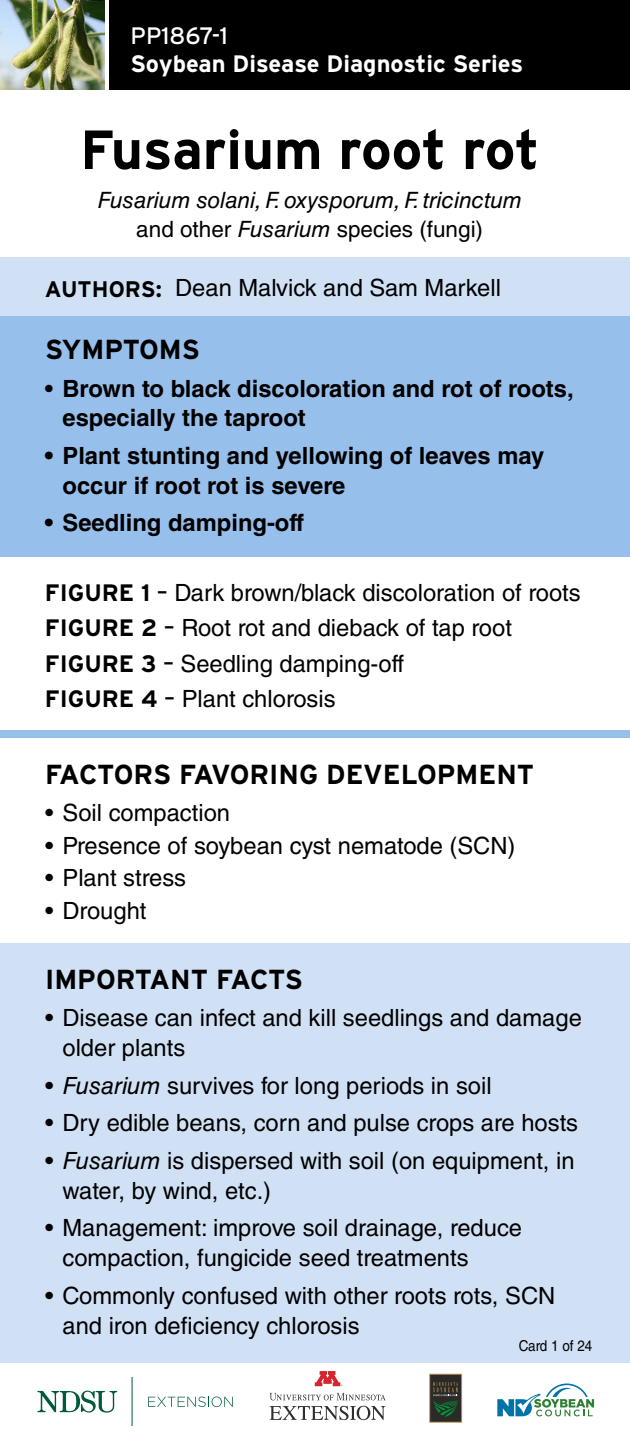
<style>
.page{position:relative;width:630px;height:1440px;background:#fff}
.page>*{position:absolute;margin:0;border:0;box-sizing:border-box;transform-origin:0 0}
.t1{font:700 55px "Interstate";letter-spacing:-.005em;color:#000}
.t2{font:700 27.5px "Interstate";color:#000}
.t3{font:23.75px/30px "Helvetica LT Std";color:#000}
.t4{font:700 23.75px/30px "Helvetica LT Std";color:#000}
.t5{font:700 23.75px "Interstate";color:#fff}
.t6{font:23.75px "Interstate";color:#fff}
.t7{font:italic 22.5px/28.8px "Helvetica LT Std";color:#000;text-align:center}
.t8{font:15px "Helvetica LT Std";color:#000;scale:.9 1}
.s1{font-style:normal}
.s2{font-family:"Interstate";font-weight:700;font-size:22.5px}
.s3{font-weight:400}
.s4{font-family:"Interstate";font-weight:700}
.s5{font-family:"Interstate"}
.s6{font-style:italic}
</style>
<div class="page">
<div style="left:430px;top:1374px;width:32px;height:48px;background:#2c2a27"></div>
<div style="left:429px;top:1374px;width:33px;height:48px;border:1px solid #ba955c"></div>
<svg style="left:433px;top:1382px;width:25px;height:35px"></svg>
<div style="left:109px;top:0;width:521px;height:90px;background:#000"></div>
<div style="left:0;top:257px;width:630px;height:82px;background:#d1e1f5"></div>
<div style="left:0;top:316px;width:630px;height:241px;background:#97bfeb"></div>
<div style="left:0;top:730px;width:630px;height:8px;background:#97bfeb"></div>
<div style="left:0;top:943px;width:630px;height:420px;background:#d1e1f5"></div>
<svg style="left:315px;top:1371px;width:27px;height:15px"></svg>
<svg style="left:270px;top:1406px;width:116px;height:14px"></svg>
<svg style="left:270px;top:1393px;width:115px;height:7px"></svg>
<img style="left:0;top:0;width:105px;height:90px">
<svg style="left:37px;top:1390px;width:80px;height:23px"></svg>
<hr style="left:132px;top:1378px;width:1px;height:48px;background:#00583d">
<svg style="left:148px;top:1397px;width:85px;height:10px"></svg>
<svg style="left:497px;top:1384px;width:97px;height:32px"></svg>
<p class="t6" style="left:131px;top:22px;width:99px">PP1867-1</p>
<p class="t5" style="left:131px;top:49px;width:394px">Soybean Disease Diagnostic Series</p>
<h1 class="t1" style="left:80px;top:116px;width:461px">Fusarium root rot</h1>
<p class="t7" style="left:97px;top:185px;width:426px">Fusarium solani, F. oxysporum, F. tricinctum <span class="s1">and other</span> Fusarium <span class="s1">species (fungi)</span></p>
<p class="t3" style="left:45px;top:273px;width:458px"><span class="s2">AUTHORS:</span> Dean Malvick and Sam Markell</p>
<p class="t2" style="left:45px;top:333px;width:157px">SYMPTOMS</p>
<p class="t4" style="left:62px;top:373px;width:513px;text-indent:-18px"><span class="s3">•</span> Brown to black discoloration and rot of roots, especially the taproot</p>
<p class="t4" style="left:62px;top:440px;width:483px;text-indent:-18px">• Plant stunting and yellowing of leaves may occur if root rot is severe</p>
<p class="t4" style="left:45px;top:508px;width:261px">• Seedling damping-off</p>
<p class="t3" style="left:45px;top:576px;width:537px;line-height:35px"><span class="s4">FIGURE 1</span> <span class="s5">–</span> Dark brown/black discoloration of roots <span class="s4">FIGURE 2</span> <span class="s5">–</span> Root rot and dieback of tap root <span class="s4">FIGURE 3</span> <span class="s5">–</span> Seedling damping-off<br><span class="s4">FIGURE 4</span> <span class="s5">–</span> Plant chlorosis</p>
<p class="t2" style="left:45px;top:758px;width:491px">FACTORS FAVORING DEVELOPMENT</p>
<p class="t3" style="left:45px;top:798px;width:187px">• Soil compaction</p>
<p class="t3" style="left:45px;top:831px;width:472px">• Presence of soybean cyst nematode (SCN)</p>
<p class="t3" style="left:45px;top:863px;width:143px">• Plant stress</p>
<p class="t3" style="left:45px;top:896px;width:103px">• Drought</p>
<p class="t2" style="left:45px;top:963px;width:260px">IMPORTANT FACTS</p>
<p class="t3" style="left:63px;top:1003px;width:521px;text-indent:-18px">• Disease can infect and kill seedlings and damage older plants</p>
<p class="t3" style="left:45px;top:1071px;width:448px">• <span class="s6">Fusarium</span> survives for long periods in soil</p>
<p class="t3" style="left:45px;top:1108px;width:535px">• Dry edible beans, corn and pulse crops are hosts</p>
<p class="t3" style="left:63px;top:1146px;width:514px;text-indent:-18px">• <span class="s6">Fusarium</span> is dispersed with soil (on equipment, in water, by wind, etc.)</p>
<p class="t3" style="left:63px;top:1213px;width:461px;text-indent:-18px">• Management: improve soil drainage, reduce compaction, fungicide seed treatments</p>
<p class="t3" style="left:63px;top:1281px;width:494px;text-indent:-18px">• Commonly confused with other roots rots, SCN and iron deficiency chlorosis</p>
<p class="t8" style="left:519px;top:1337px;width:83px">Card 1 of 24</p>
</div>
